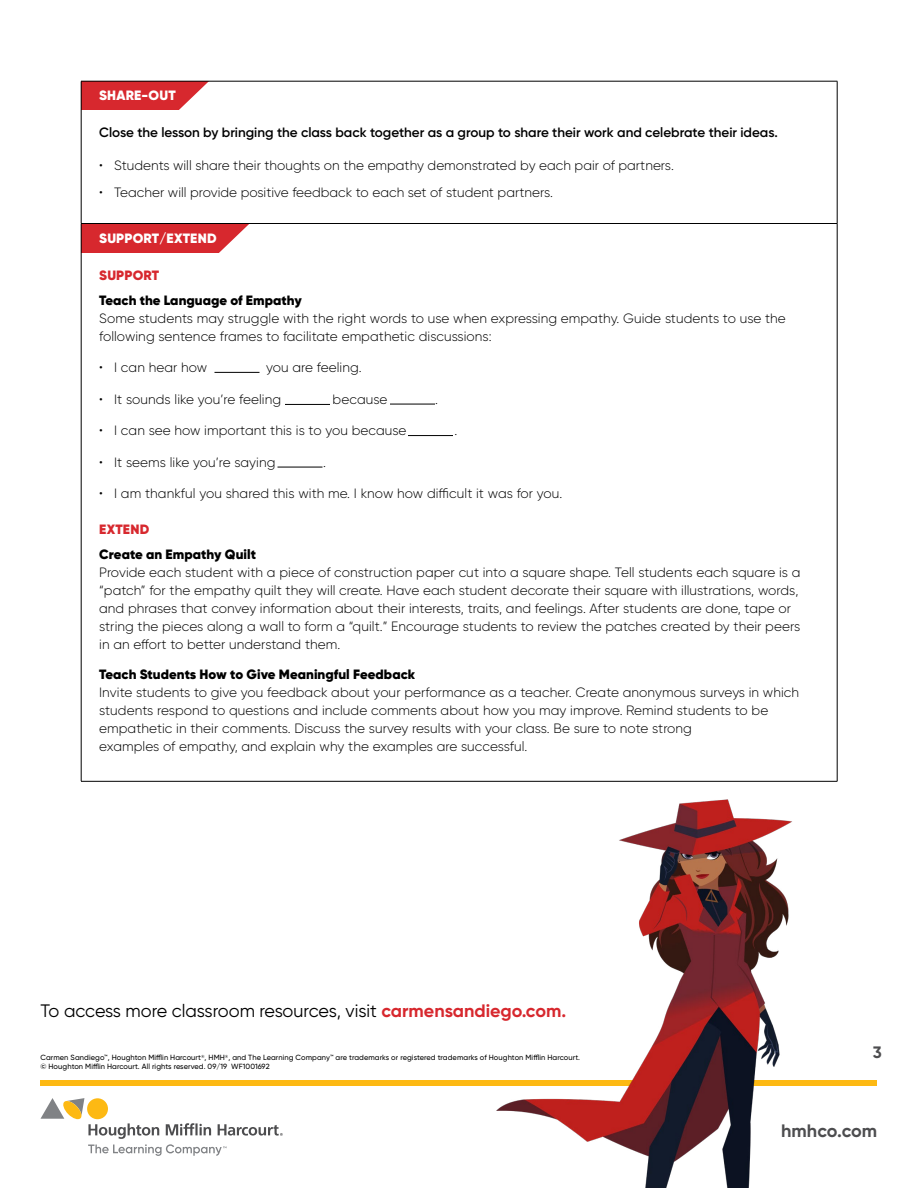
<style>
.page{position:relative;width:918px;height:1188px;background:#fff}
.page>*{position:absolute;margin:0;border:0;box-sizing:border-box;transform-origin:0 0}
.t1{font:18px "Gilroy";letter-spacing:-.005em;color:#000}
.t2{font:700 18px "Gilroy";color:#4d4d4f}
.t3{font:700 16.5px "Gilroy";color:#4d4d4f}
.t4{font:300 13.5px/18px "Gilroy";letter-spacing:.005em;color:#000}
.t5{font:600 13.5px "Gilroy";color:#000}
.t6{font:900 13.5px "Gilroy";letter-spacing:.005em;color:#000}
.t7{font:900 13.5px "Gilroy";letter-spacing:.015em;color:#fff}
.t8{font:900 13.5px "Gilroy";letter-spacing:.015em;color:#d7282e}
.t9{font:500 7.5px/9px "Gilroy";letter-spacing:.01em;color:#000}
.s1{font-weight:700;color:#d7282e}
</style>
<div class="page">
<div style="left:81px;top:81px;width:365px;height:29px;background:#d7282e"></div>
<div style="left:179px;top:82px;width:267px;height:28px;background:#fff"></div>
<div style="left:81px;top:224px;width:365px;height:28px;background:#d7282e"></div>
<svg style="left:218px;top:224px;width:228px;height:29px;background:#fceff0"></svg>
<hr style="left:81px;top:81px;width:756px;height:1px;background:#000">
<hr style="left:81px;top:81px;width:1px;height:142px;background:#000">
<hr style="left:837px;top:81px;width:1px;height:142px;background:#000">
<hr style="left:81px;top:223px;width:756px;height:1px;background:#000">
<hr style="left:81px;top:224px;width:1px;height:557px;background:#000">
<hr style="left:837px;top:224px;width:1px;height:557px;background:#000">
<hr style="left:81px;top:781px;width:756px;height:1px;background:#000">
<hr style="left:214px;top:372px;width:46px;height:1px;background:#000">
<hr style="left:285px;top:404px;width:45px;height:1px;background:#000">
<hr style="left:390px;top:404px;width:45px;height:1px;background:#000">
<hr style="left:408px;top:435px;width:45px;height:1px;background:#000">
<hr style="left:278px;top:467px;width:44px;height:1px;background:#000">
<div style="left:40px;top:1080px;width:838px;height:5px;background:#fdb913"></div>
<svg style="left:41px;top:1098px;width:242px;height:58px"></svg>
<img style="left:471px;top:799px;width:358px;height:389px">
<p class="t7" style="left:99px;top:87px;width:78px">SHARE-OUT</p>
<p class="t5" style="left:99px;top:124px;width:680px">Close the lesson by bringing the class back together as a group to share their work and celebrate their ideas.</p>
<p class="t4" style="left:99px;top:156px;width:576px">• Students will share their thoughts on the empathy demonstrated by each pair of partners.</p>
<p class="t4" style="left:99px;top:183px;width:455px">• Teacher will provide positive feedback to each set of student partners.</p>
<p class="t7" style="left:99px;top:229px;width:119px">SUPPORT/EXTEND</p>
<p class="t8" style="left:99px;top:266px;width:62px">SUPPORT</p>
<p class="t6" style="left:99px;top:292px;width:204px">Teach the Language of Empathy</p>
<p class="t4" style="left:99px;top:309px;width:688px">Some students may struggle with the right words to use when expressing empathy. Guide students to use the following sentence frames to facilitate empathetic discussions:</p>
<p class="t4" style="left:99px;top:359px;width:110px">• I can hear how</p>
<p class="t4" style="left:266px;top:359px;width:97px">you are feeling.</p>
<p class="t4" style="left:99px;top:390px;width:183px">• It sounds like you’re feeling</p>
<p class="t4" style="left:333px;top:390px;width:56px">because</p>
<p class="t4" style="left:435px;top:390px;width:4px">.</p>
<p class="t4" style="left:99px;top:422px;width:309px">• I can see how important this is to you because</p>
<p class="t4" style="left:454px;top:422px;width:4px">.</p>
<p class="t4" style="left:99px;top:453px;width:178px">• It seems like you’re saying</p>
<p class="t4" style="left:323px;top:453px;width:4px">.</p>
<p class="t4" style="left:99px;top:485px;width:465px">• I am thankful you shared this with me. I know how difficult it was for you.</p>
<p class="t8" style="left:99px;top:521px;width:52px">EXTEND</p>
<p class="t6" style="left:99px;top:546px;width:158px">Create an Empathy Quilt</p>
<p class="t4" style="left:99px;top:563px;width:703px">Provide each student with a piece of construction paper cut into a square shape. Tell students each square is a “patch” for the empathy quilt they will create. Have each student decorate their square with illustrations, words, and phrases that convey information about their interests, traits, and feelings. After students are done, tape or string the pieces along a wall to form a “quilt.” Encourage students to review the patches created by their peers in an effort to better understand them.</p>
<p class="t6" style="left:99px;top:666px;width:317px">Teach Students How to Give Meaningful Feedback</p>
<p class="t4" style="left:99px;top:683px;width:702px">Invite students to give you feedback about your performance as a teacher. Create anonymous surveys in which students respond to questions and include comments about how you may improve. Remind students to be empathetic in their comments. Discuss the survey results with your class. Be sure to note strong<br>examples of empathy, and explain why the examples are successful.</p>
<h1 class="t1" style="left:40px;top:1000px;width:527px">To access more classroom resources, visit <span class="s1">carmensandiego.com.</span></h1>
<p class="t9" style="left:40px;top:1053px;width:541px">Carmen Sandiego™, Houghton Mifflin Harcourt<sup>®</sup>, HMH<sup>®</sup>, and The Learning Company™ are trademarks or registered trademarks of Houghton Mifflin Harcourt. © Houghton Mifflin Harcourt. All rights reserved. 09/19 WF1001692</p>
<p class="t3" style="left:873px;top:1042px;width:10px">3</p>
<h1 class="t2" style="left:781px;top:1120px;width:98px">hmhco.com</h1>
</div>
